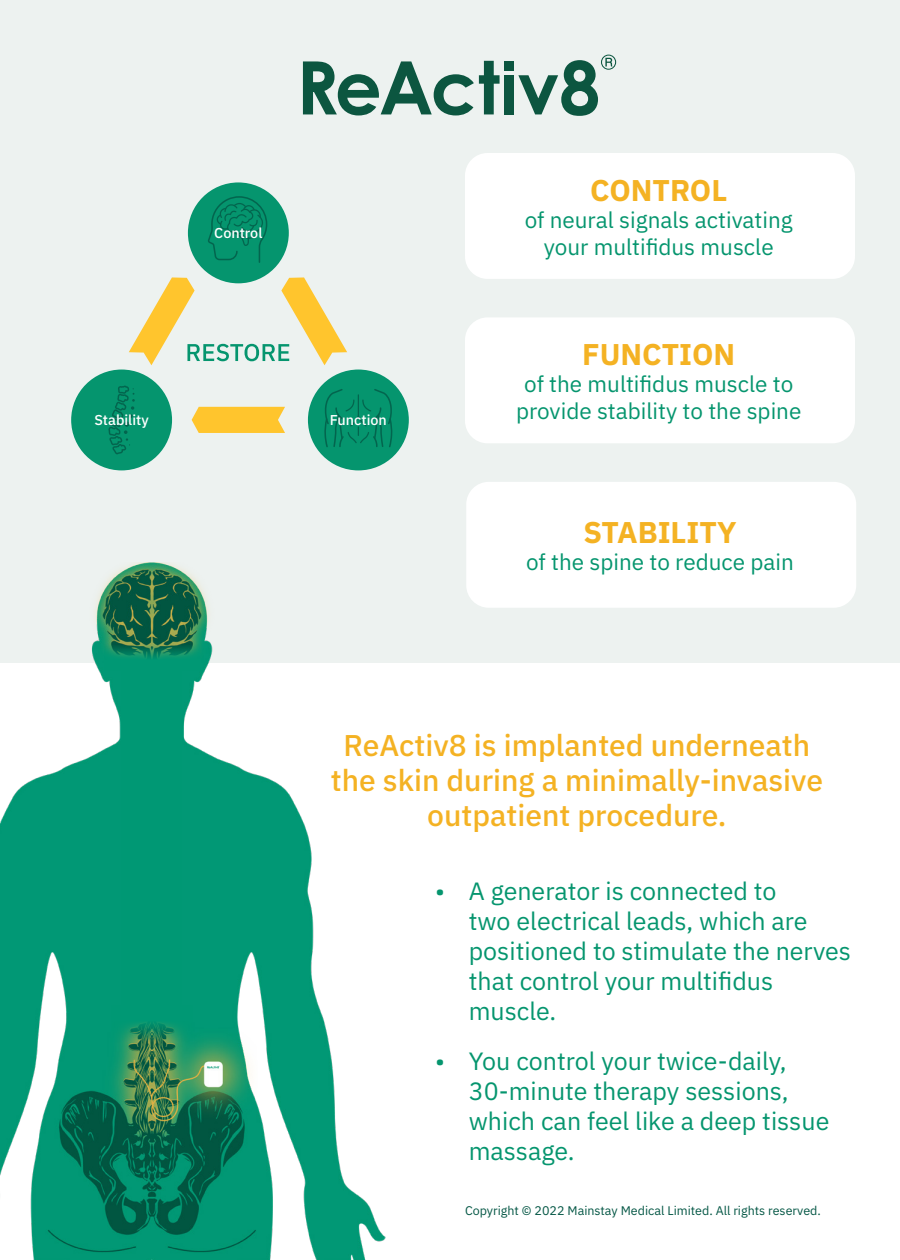
<style>
.page{position:relative;width:900px;height:1260px;background:#fff}
.page>*{position:absolute;margin:0;border:0;box-sizing:border-box;transform-origin:0 0}
.t1{font:500 30px/35px "IBM Plex Sans";color:#f4b223;text-align:center}
.t2{font:700 30px "IBM Plex Sans";color:#f4b223}
.t3{font:25px/30px "IBM Plex Sans";color:#05956e}
.t4{font:22.5px "IBM Plex Sans";color:#05956e}
.t5{font:500 14.25px "IBM Plex Sans";color:#fff}
.t6{font:12.5px "IBM Plex Sans";color:#035644}
</style>
<div class="page">
<div style="left:0;top:0;width:900px;height:663px;background:#edf2f0"></div>
<div style="left:466px;top:482px;width:390px;height:126px;background:#fff;border-radius:22px"></div>
<div style="left:465px;top:317px;width:390px;height:126px;background:#fff;border-radius:22px"></div>
<div style="left:465px;top:153px;width:390px;height:126px;background:#fff;border-radius:22px"></div>
<div style="left:308px;top:370px;width:101px;height:100px;background:#05956e;border-radius:50%"></div>
<div style="left:188px;top:182px;width:101px;height:101px;background:#05956e;border-radius:50%"></div>
<div style="left:71px;top:370px;width:101px;height:100px;background:#05956e;border-radius:50%"></div>
<svg style="left:192px;top:407px;width:93px;height:26px"></svg>
<svg style="left:108px;top:386px;width:27px;height:68px"></svg>
<svg style="left:324px;top:389px;width:68px;height:58px"></svg>
<svg style="left:208px;top:196px;width:59px;height:67px"></svg>
<svg style="left:129px;top:277px;width:218px;height:88px"></svg>
<img style="left:0;top:562px;width:385px;height:698px">
<div style="left:121px;top:671px;width:61px;height:334px;background:#009874"></div>
<svg style="left:111px;top:1005px;width:82px;height:36px;fill:#009873"></svg>
<svg style="left:104px;top:644px;width:95px;height:27px;fill:#009872"></svg>
<svg style="left:303px;top:61px;width:197px;height:54px"></svg>
<div style="left:504px;top:75px;width:10px;height:39px;background:#0c5640"></div>
<svg style="left:518px;top:55px;width:98px;height:61px"></svg>
<div style="left:504px;top:61px;width:10px;height:9px;background:#0c5640"></div>
<p class="t5" style="left:214px;top:222px;width:50px">Control</p>
<p class="t5" style="left:94px;top:409px;width:56px">Stability</p>
<p class="t5" style="left:330px;top:409px;width:59px">Function</p>
<p class="t2" style="left:590px;top:166px;width:139px">CONTROL</p>
<p class="t4" style="left:525px;top:202px;width:270px">of neural signals activating</p>
<p class="t4" style="left:544px;top:229px;width:232px">your multifidus muscle</p>
<p class="t2" style="left:582px;top:331px;width:155px">FUNCTION</p>
<p class="t4" style="left:524px;top:367px;width:271px">of the multifidus muscle to</p>
<p class="t4" style="left:516px;top:394px;width:287px">provide stability to the spine</p>
<p class="t2" style="left:584px;top:509px;width:154px">STABILITY</p>
<p class="t4" style="left:526px;top:545px;width:269px">of the spine to reduce pain</p>
<p class="t1" style="left:331px;top:726px;width:494px">ReActiv8 is implanted underneath the skin during a minimally-invasive outpatient procedure.</p>
<p class="t3" style="left:469px;top:874px;width:384px;text-indent:-34px">• A generator is connected to<br>two electrical leads, which are positioned to stimulate the nerves that control your multifidus muscle.</p>
<p class="t3" style="left:469px;top:1044px;width:362px;text-indent:-34px">• You control your twice-daily,<br>30-minute therapy sessions, which can feel like a deep tissue massage.</p>
<p class="t6" style="left:465px;top:1201px;width:357px">Copyright © 2022 Mainstay Medical Limited. All rights reserved.</p>
</div>
